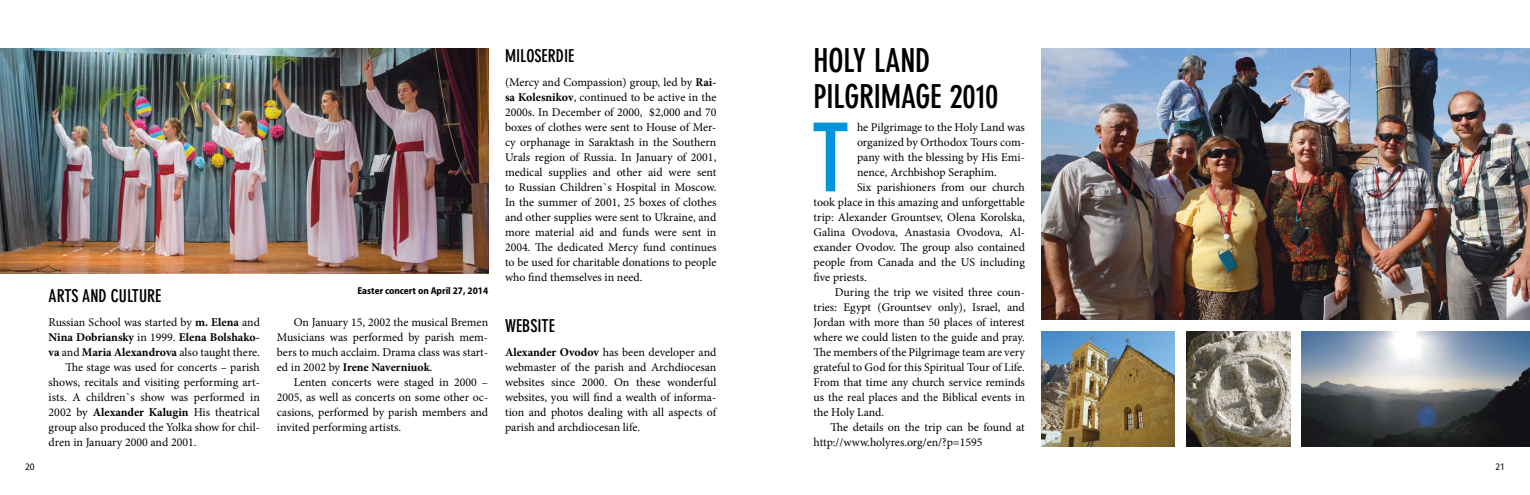
<style>
.page{position:relative;width:1530px;height:495px;background:#fff}
.page>*{position:absolute;margin:0;border:0;box-sizing:border-box;transform-origin:0 0}
.t1{font:700 condensed 93.38px "DIN Neuzeit Grotesk Std";color:#0095da}
.t2{font:700 condensed 32.5px/36.2px "DIN Neuzeit Grotesk Std";letter-spacing:-.01em;color:#000}
.t3{font:700 condensed 17.5px "DIN Neuzeit Grotesk Std";color:#000}
.t4{font:11.88px/15px "Minion Pro";letter-spacing:-.005em;color:#000;text-align:justify}
.t5{font:700 11.88px "Minion Pro";color:#000}
.t6{font:700 semi-condensed 10px "Myriad Pro";color:#000}
.t7{font:semi-condensed 10px "Myriad Pro";color:#000}
.s1{font-weight:700}
.s2{font-weight:400}
</style>
<div class="page">
<img style="left:0;top:49px;width:488px;height:225px">
<img style="left:1042px;top:49px;width:488px;height:271px">
<img style="left:1302px;top:331px;width:228px;height:115px">
<img style="left:1186px;top:331px;width:104px;height:115px">
<img style="left:1042px;top:331px;width:133px;height:115px">
<h3 class="t3" style="left:49px;top:285px;width:114px">ARTS AND CULTURE</h3>
<p class="t4" style="left:49px;top:315px;width:213px">Russian School was started by <span class="s1">m. Elena</span> and</p>
<p class="t5" style="left:49px;top:329px;width:213px">Nina Dobriansky <span class="s2">in 1999.</span> Elena Bolshako-</p>
<p class="t4" style="left:49px;top:345px;width:213px"><span class="s1">va</span> and <span class="s1">Maria Alexandrova</span> also taught there.</p>
<p class="t4" style="left:65px;top:360px;width:196px">The stage was used for concerts – parish</p>
<p class="t4" style="left:49px;top:375px;width:213px">shows, recitals and visiting performing art-</p>
<p class="t4" style="left:49px;top:390px;width:213px">ists. A children`s show was performed in</p>
<p class="t4" style="left:49px;top:405px;width:213px">2002 by <span class="s1">Alexander Kalugin</span> His theatrical</p>
<p class="t4" style="left:49px;top:420px;width:213px">group also produced the Yolka show for chil-</p>
<p class="t4" style="left:49px;top:435px;width:149px">dren in January 2000 and 2001.</p>
<p class="t6" style="left:357px;top:284px;width:132px">Easter concert on April 27, 2014</p>
<p class="t4" style="left:277px;top:315px;width:213px;text-indent:17px">On January 15, 2002 the musical Bremen Musicians was performed by parish mem&shy;bers to much acclaim. Drama class was start&shy;ed in 2002 by <span class="s1">Irene Naverniuok</span>.</p>
<p class="t4" style="left:277px;top:375px;width:213px;text-indent:17px">Lenten concerts were staged in 2000 – 2005, as well as concerts on some other oc&shy;casions, performed by parish members and invited performing artists.</p>
<h3 class="t3" style="left:505px;top:45px;width:71px">MILOSERDIE</h3>
<p class="t4" style="left:505px;top:75px;width:213px">(Mercy and Compassion) group, led by <span class="s1">Rai&shy;sa Kolesnikov</span>, continued to be active in the 2000s. In December of 2000, $2,000 and 70 boxes of clothes were sent to House of Mer&shy;cy orphanage in Saraktash in the Southern Urals region of Russia. In January of 2001, medical supplies and other aid were sent to Russian Children`s Hospital in Moscow.<br>In the summer of 2001, 25 boxes of clothes and other supplies were sent to Ukraine, and more material aid and funds were sent in 2004. The dedicated Mercy fund continues to be used for charitable donations to people who find themselves in need.</p>
<h3 class="t3" style="left:505px;top:315px;width:51px">WEBSITE</h3>
<p class="t4" style="left:505px;top:345px;width:213px"><span class="s1">Alexander Ovodov</span> has been developer and webmaster of the parish and Archdiocesan websites since 2000. On these wonderful websites, you will find a wealth of informa&shy;tion and photos dealing with all aspects of parish and archdiocesan life.</p>
<h2 class="t2" style="left:814px;top:43px;width:186px">HOLY LAND<br>PILGRIMAGE 2010</h2>
<h1 class="t1" style="left:811px;top:104px;width:40px">T</h1>
<p class="t4" style="left:857px;top:120px;width:169px">he Pilgrimage to the Holy Land was</p>
<p class="t4" style="left:857px;top:135px;width:169px">organized by Orthodox Tours com-</p>
<p class="t4" style="left:857px;top:150px;width:169px">pany with the blessing by His Emi-</p>
<p class="t4" style="left:857px;top:165px;width:141px">nence, Archbishop Seraphim.</p>
<p class="t4" style="left:857px;top:180px;width:169px">Six parishioners from our church</p>
<p class="t4" style="left:814px;top:195px;width:213px">took place in this amazing and unforgettable</p>
<p class="t4" style="left:814px;top:210px;width:213px">trip: Alexander Grountsev, Olena Korolska,</p>
<p class="t4" style="left:814px;top:225px;width:213px">Galina Ovodova, Anastasia Ovodova, Al-</p>
<p class="t4" style="left:814px;top:240px;width:213px">exander Ovodov. The group also contained</p>
<p class="t4" style="left:814px;top:255px;width:213px">people from Canada and the US including</p>
<p class="t4" style="left:814px;top:270px;width:55px">five priests.</p>
<p class="t4" style="left:835px;top:285px;width:192px">During the trip we visited three coun-</p>
<p class="t4" style="left:814px;top:300px;width:213px">tries: Egypt (Grountsev only), Israel, and</p>
<p class="t4" style="left:814px;top:315px;width:213px">Jordan with more than 50 places of interest</p>
<p class="t4" style="left:814px;top:330px;width:213px">where we could listen to the guide and pray.</p>
<p class="t4" style="left:814px;top:345px;width:213px">The members of the Pilgrimage team are very</p>
<p class="t4" style="left:814px;top:360px;width:213px">grateful to God for this Spiritual Tour of Life.</p>
<p class="t4" style="left:814px;top:375px;width:213px">From that time any church service reminds</p>
<p class="t4" style="left:814px;top:390px;width:213px">us the real places and the Biblical events in</p>
<p class="t4" style="left:814px;top:405px;width:72px">the Holy Land.</p>
<p class="t4" style="left:830px;top:420px;width:196px">The details on the trip can be found at</p>
<p class="t4" style="left:814px;top:435px;width:171px">http://www.holyres.org/en/?p=1595</p>
<p class="t7" style="left:25px;top:460px;width:11px">20</p>
<p class="t7" style="left:1496px;top:460px;width:11px">21</p>
</div>
